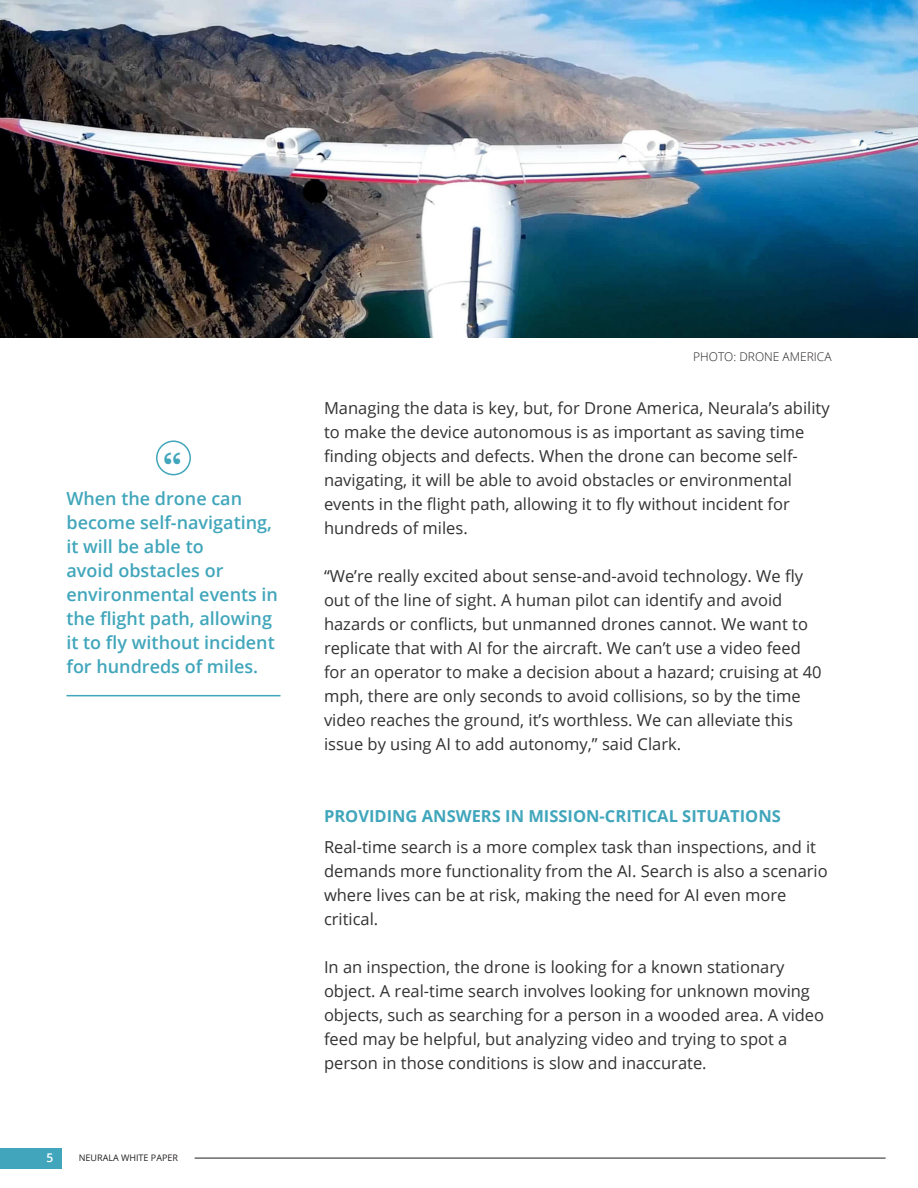
<style>
.page{position:relative;width:918px;height:1188px;background:#fff}
.page>*{position:absolute;margin:0;border:0;box-sizing:border-box;transform-origin:0 0}
.t1{font:700 33.3px "Baskerville";color:#41a6bb}
.Pull_Quote__Intro_Pa{font:600 18px/24px "Open Sans";color:#41a6bb}
.Body_copy{font:16.5px/24px "Open Sans";color:#333233}
.H2_Title{font:700 16.5px "Open Sans";color:#41a6bb}
.Photo_caption{font:300 12px "Open Sans";color:#231f20}
.t2{font:600 12px "Open Sans";color:#fff}
.t3{font:9px "Open Sans";color:#231f20}
</style>
<div class="page">
<hr style="left:195px;top:1158px;width:691px;height:1px;background:#231f20">
<div style="left:0;top:1148px;width:62px;height:20px;background:#41a6bb"></div>
<img style="left:0;top:0;width:918px;height:338px">
<div style="left:156px;top:440px;width:35px;height:35px;border:2px solid #41a6bb;border-radius:50%"></div>
<hr style="left:66px;top:695px;width:215px;height:1px;background:#41a6bb">
<p class="t1" style="left:163px;top:440px;width:21px">“</p>
<p class="Pull_Quote__Intro_Pa" style="left:66px;top:486px;width:213px">When the drone can become self-navigating, it will be able to<br>avoid obstacles or environmental events in the flight path, allowing it to fly without incident for hundreds of miles.</p>
<p class="t2" style="left:46px;top:1149px;width:8px">5</p>
<p class="t3" style="left:79px;top:1152px;width:101px">NEURALA WHITE PAPER</p>
<p class="Photo_caption" style="left:693px;top:349px;width:140px">PHOTO: DRONE AMERICA</p>
<p class="Body_copy" style="left:324px;top:396px;width:507px">Managing the data is key, but, for Drone America, Neurala’s ability to make the device autonomous is as important as saving time finding objects and defects. When the drone can become self&shy;navigating, it will be able to avoid obstacles or environmental events in the flight path, allowing it to fly without incident for hundreds of miles.</p>
<p class="Body_copy" style="left:324px;top:564px;width:499px">“We’re really excited about sense-and-avoid technology. We fly out of the line of sight. A human pilot can identify and avoid hazards or conflicts, but unmanned drones cannot. We want to replicate that with AI for the aircraft. We can’t use a video feed for an operator to make a decision about a hazard; cruising at 40 mph, there are only seconds to avoid collisions, so by the time video reaches the ground, it’s worthless. We can alleviate this issue by using AI to add autonomy,” said Clark.</p>
<p class="H2_Title" style="left:324px;top:805px;width:458px">PROVIDING ANSWERS IN MISSION-CRITICAL SITUATIONS</p>
<p class="Body_copy" style="left:324px;top:835px;width:505px">Real-time search is a more complex task than inspections, and it demands more functionality from the AI. Search is also a scenario where lives can be at risk, making the need for AI even more critical.</p>
<p class="Body_copy" style="left:324px;top:955px;width:502px">In an inspection, the drone is looking for a known stationary object. A real-time search involves looking for unknown moving objects, such as searching for a person in a wooded area. A video feed may be helpful, but analyzing video and trying to spot a person in those conditions is slow and inaccurate.</p>
</div>
